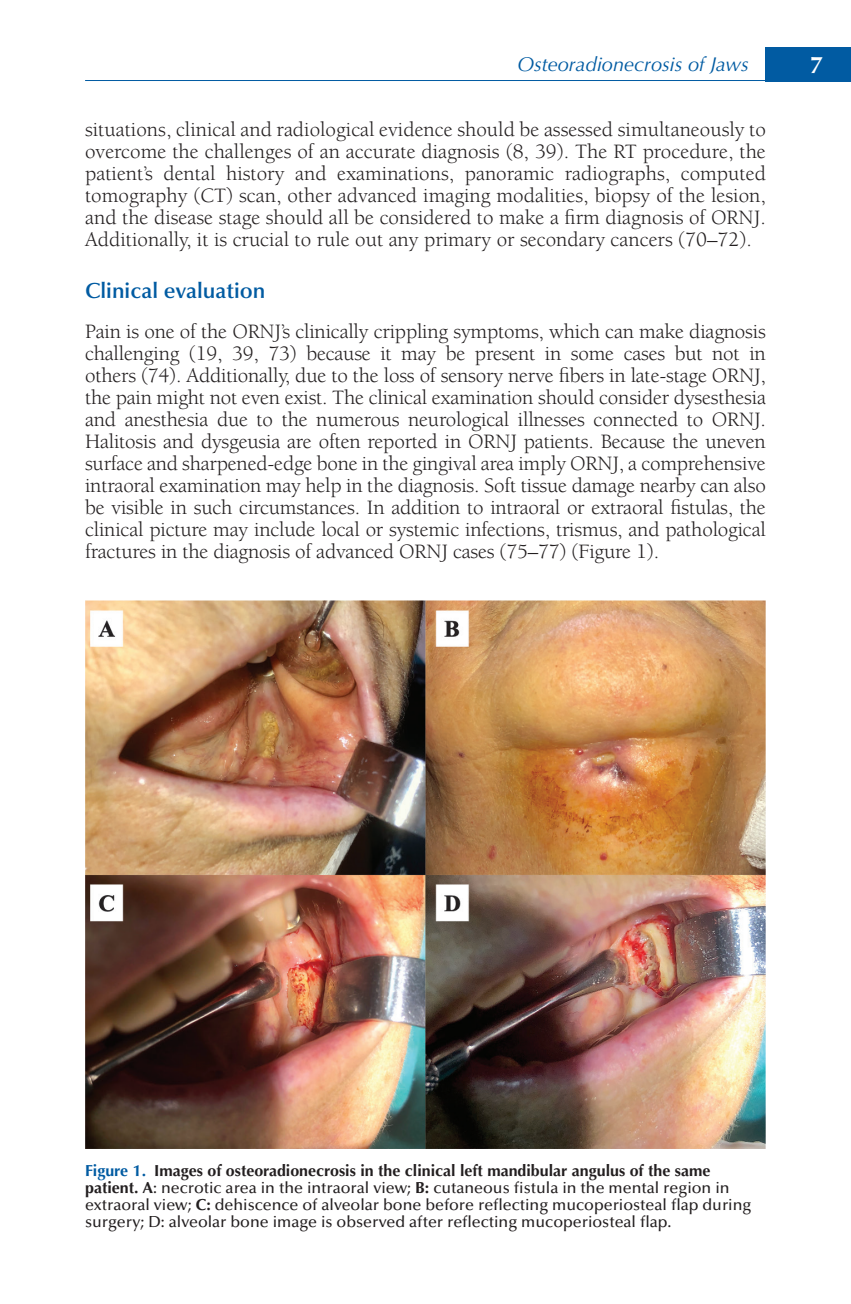
<style>
.page{position:relative;width:851px;height:1304px;background:#fff}
.page>*{position:absolute;margin:0;border:0;box-sizing:border-box;transform-origin:0 0}
.t1{font:700 24px "Optima LT Std";color:#fff}
.t2{font:600 22px "Optima LT Std";color:#015ba2}
.t3{font:21px/22px "Berkeley Std";letter-spacing:-.005em;color:#231f20;text-align:justify}
.t4{font:italic 20px "Optima LT Std";color:#015ba2}
.t5{font:500 16px/17px "Optima LT Std";color:#231f20}
.s1{font-weight:700;color:#015ba2}
.s2{font-weight:700}
</style>
<div class="page">
<div style="left:765px;top:47px;width:85px;height:34px;background:#015ba2"></div>
<hr style="left:85px;top:80px;width:765px;height:1px;background:#015ba2">
<img style="left:85px;top:600px;width:680px;height:548px">
<p class="t4" style="left:517px;top:53px;width:233px">Osteoradionecrosis of Jaws</p>
<p class="t1" style="left:810px;top:51px;width:15px">7</p>
<p class="t3" style="left:85px;top:119px;width:682px">situations, clinical and radiological evidence should be assessed simultaneously to overcome the challenges of an accurate diagnosis (8, 39). The RT procedure, the patient’s dental history and examinations, panoramic radiographs, computed tomography (CT) scan, other advanced imaging modalities, biopsy of the lesion, and the disease stage should all be considered to make a firm diagnosis of ORNJ.<br>Additionally, it is crucial to rule out any primary or secondary cancers (70–72).</p>
<p class="t2" style="left:85px;top:278px;width:182px">Clinical evaluation</p>
<p class="t3" style="left:85px;top:321px;width:682px">Pain is one of the ORNJ’s clinically crippling symptoms, which can make diagnosis challenging (19, 39, 73) because it may be present in some cases but not in others (74). Additionally, due to the loss of sensory nerve fibers in late-stage ORNJ, the pain might not even exist. The clinical examination should consider dysesthesia and anesthesia due to the numerous neurological illnesses connected to ORNJ.<br>Halitosis and dysgeusia are often reported in ORNJ patients. Because the uneven surface and sharpened-edge bone in the gingival area imply ORNJ, a comprehensive intraoral examination may help in the diagnosis. Soft tissue damage nearby can also be visible in such circumstances. In addition to intraoral or extraoral fistulas, the clinical picture may include local or systemic infections, trismus, and pathological fractures in the diagnosis of advanced ORNJ cases (75–77) (Figure 1).</p>
<p class="t5" style="left:85px;top:1162px;width:667px"><span class="s1">Figure 1.</span> <span class="s2">Images of osteoradionecrosis in the clinical left mandibular angulus of the same patient. A</span>: necrotic area in the intraoral view; <span class="s2">B:</span> cutaneous fistula in the mental region in extraoral view; <span class="s2">C:</span> dehiscence of alveolar bone before reflecting mucoperiosteal flap during surgery; D: alveolar bone image is observed after reflecting mucoperiosteal flap.</p>
</div>
